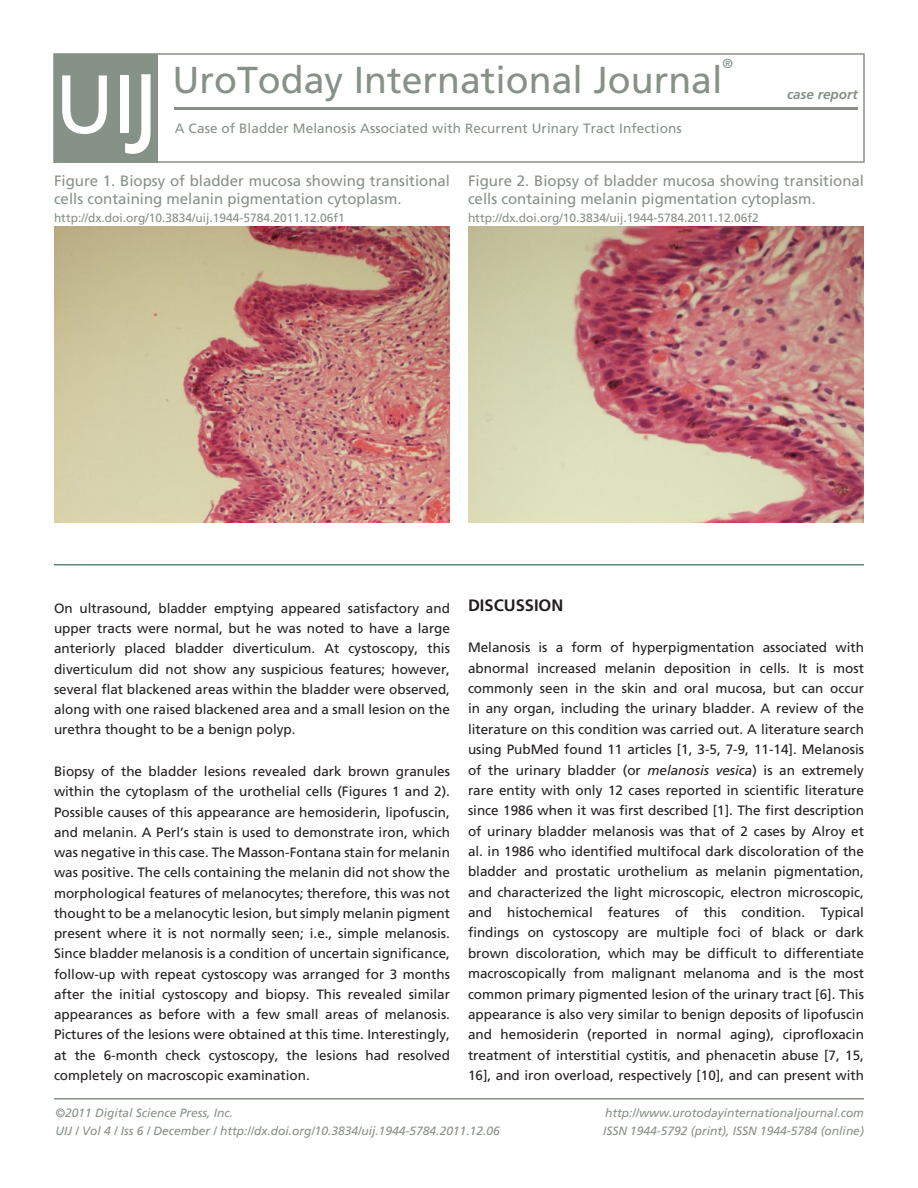
<style>
.page{position:relative;width:918px;height:1188px;background:#fff}
.page>*{position:absolute;margin:0;border:0;box-sizing:border-box;transform-origin:0 0}
.t1{font:82.5px "Frutiger";color:#fffffe}
.t2{font:37.5px "Frutiger";color:#869188}
.t3{font:700 16.5px "Frutiger";color:#231f20}
.t4{font:15px/18px "Frutiger";color:#869188}
.t5{font:13.5px/20.2px "Frutiger";color:#231f20;text-align:justify}
.t6{font:13.5px "Frutiger";letter-spacing:.01em;color:#869188}
.t7{font:italic 700 13.5px "Frutiger";color:#869188}
.t8{font:13.05px "Frutiger";color:#869188}
.t9{font:italic 12px/18px "Frutiger";color:#869188}
.t10{font:12px "Frutiger";color:#869188}
.s1{font-size:112.2px}
.s2{font-style:italic}
</style>
<div class="page">
<hr style="left:54px;top:1098px;width:810px;height:2px;background:#869188">
<hr style="left:174px;top:107px;width:684px;height:3px;background:#869188">
<div style="left:54px;top:54px;width:103px;height:108px;background:#869188"></div>
<img style="left:54px;top:226px;width:396px;height:296px">
<hr style="left:54px;top:564px;width:810px;height:2px;background:#638b72">
<img style="left:468px;top:226px;width:396px;height:296px">
<div style="left:53px;top:53px;width:812px;height:110px;border:2px solid #869188"></div>
<h1 class="t1" style="left:55px;top:56px;width:106px">UI<span class="s1">J</span></h1>
<p class="t8" style="left:723px;top:55px;width:12px">®</p>
<h2 class="t2" style="left:172px;top:58px;width:552px">UroToday International Journal</h2>
<p class="t6" style="left:175px;top:120px;width:508px">A Case of Bladder Melanosis Associated with Recurrent Urinary Tract Infections</p>
<p class="t7" style="left:787px;top:86px;width:72px">case report</p>
<p class="t4" style="left:54px;top:172px;width:398px">Figure 1. Biopsy of bladder mucosa showing transitional cells containing melanin pigmentation cytoplasm.</p>
<p class="t10" style="left:54px;top:211px;width:292px">http://dx.doi.org/10.3834/uij.1944-5784.2011.12.06f1</p>
<p class="t4" style="left:468px;top:172px;width:398px">Figure 2. Biopsy of bladder mucosa showing transitional cells containing melanin pigmentation cytoplasm.</p>
<p class="t10" style="left:468px;top:211px;width:292px">http://dx.doi.org/10.3834/uij.1944-5784.2011.12.06f2</p>
<p class="t5" style="left:54px;top:598px;width:398px">On ultrasound, bladder emptying appeared satisfactory and upper tracts were normal, but he was noted to have a large anteriorly placed bladder diverticulum. At cystoscopy, this diverticulum did not show any suspicious features; however, several flat blackened areas within the bladder were observed, along with one raised blackened area and a small lesion on the urethra thought to be a benign polyp.</p>
<p class="t5" style="left:54px;top:761px;width:398px">Biopsy of the bladder lesions revealed dark brown granules within the cytoplasm of the urothelial cells (Figures 1 and 2).<br>Possible causes of this appearance are hemosiderin, lipofuscin, and melanin. A Perl’s stain is used to demonstrate iron, which was negative in this case. The Masson-Fontana stain for melanin was positive. The cells containing the melanin did not show the morphological features of melanocytes; therefore, this was not thought to be a melanocytic lesion, but simply melanin pigment present where it is not normally seen; i.e., simple melanosis.<br>Since bladder melanosis is a condition of uncertain significance, follow-up with repeat cystoscopy was arranged for 3 months after the initial cystoscopy and biopsy. This revealed similar appearances as before with a few small areas of melanosis.<br>Pictures of the lesions were obtained at this time. Interestingly, at the 6-month check cystoscopy, the lesions had resolved completely on macroscopic examination.</p>
<p class="t3" style="left:468px;top:595px;width:58px">DISCUSSION</p>
<p class="t5" style="left:468px;top:638px;width:398px">Melanosis is a form of hyperpigmentation associated with abnormal increased melanin deposition in cells. It is most commonly seen in the skin and oral mucosa, but can occur in any organ, including the urinary bladder. A review of the literature on this condition was carried out. A literature search using PubMed found 11 articles [1, 3-5, 7-9, 11-14]. Melanosis of the urinary bladder (or <span class="s2">melanosis vesica</span>) is an extremely rare entity with only 12 cases reported in scientific literature since 1986 when it was first described [1]. The first description of urinary bladder melanosis was that of 2 cases by Alroy et al. in 1986 who identified multifocal dark discoloration of the bladder and prostatic urothelium as melanin pigmentation, and characterized the light microscopic, electron microscopic, and histochemical features of this condition. Typical findings on cystoscopy are multiple foci of black or dark brown discoloration, which may be difficult to differentiate macroscopically from malignant melanoma and is the most common primary pigmented lesion of the urinary tract [6]. This appearance is also very similar to benign deposits of lipofuscin and hemosiderin (reported in normal aging), ciprofloxacin treatment of interstitial cystitis, and phenacetin abuse [7, 15, 16], and iron overload, respectively [10], and can present with</p>
<p class="t9" style="left:56px;top:1104px;width:446px">©2011 Digital Science Press, Inc.<br>UIJ / Vol 4 / Iss 6 / December / http://dx.doi.org/10.3834/uij.1944-5784.2011.12.06</p>
<p class="t9" style="left:603px;top:1104px;width:262px">http://www.urotodayinternationaljournal.com<br>ISSN 1944-5792 (print), ISSN 1944-5784 (online)</p>
</div>
